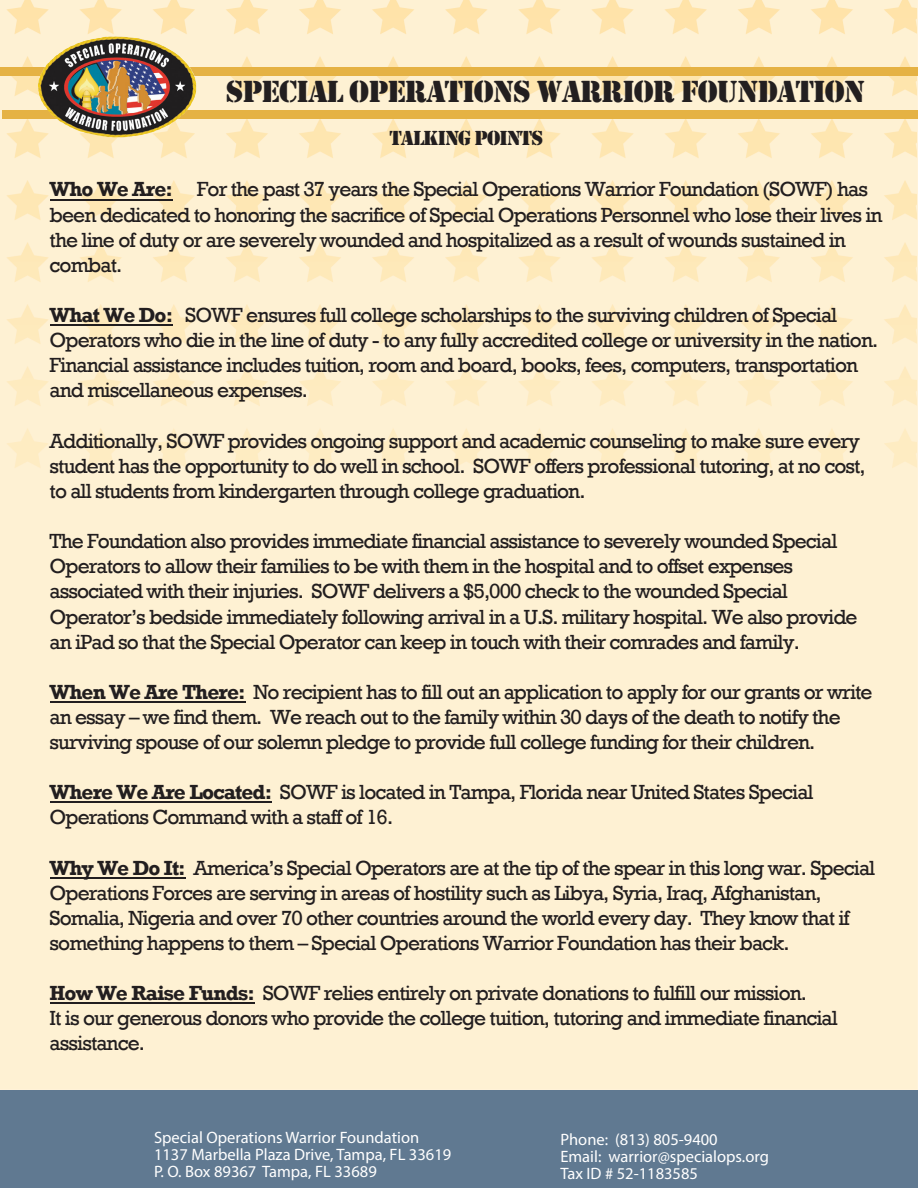
<style>
.page{position:relative;width:918px;height:1188px;background:#fff}
.page>*{position:absolute;margin:0;border:0;box-sizing:border-box;transform-origin:0 0}
.Normal_text{font:31.5px "Stencil";letter-spacing:-.03em;color:#231f20}
.t1{font:21px/25px "Rockwell";letter-spacing:-.045em;color:#221e1f}
.t2{font:21px "Stencil";letter-spacing:-.045em;color:#221e1f}
.Normal_text-2{font:16.5px "Myriad Pro";color:#fff}
.s1{font-weight:700}
</style>
<div class="page">
<div style="left:0;top:1090px;width:918px;height:98px;background:#607991"></div>
<div style="left:0;top:0;width:917px;height:1088px;background:#fef1d3"></div>
<div style="left:2px;top:110px;width:916px;height:9px;background:#e5b244"></div>
<div style="left:0;top:68px;width:918px;height:8px;background:#e5b244"></div>
<img style="left:38px;top:36px;width:159px;height:101px">
<hr style="left:50px;top:1002px;width:205px;height:2px;background:#221e1f">
<hr style="left:50px;top:877px;width:135px;height:1px;background:#221e1f">
<hr style="left:50px;top:802px;width:222px;height:1px;background:#221e1f">
<hr style="left:50px;top:701px;width:195px;height:2px;background:#221e1f">
<hr style="left:50px;top:324px;width:123px;height:2px;background:#221e1f">
<hr style="left:50px;top:199px;width:122px;height:1px;background:#221e1f">
<p class="Normal_text" style="left:226px;top:73px;width:641px">SPECIAL OPERATIONS WARRIOR FOUNDATION</p>
<p class="t2" style="left:389px;top:126px;width:155px">TALKING POINTS</p>
<p class="t1" style="left:50px;top:177px;width:835px"><span class="s1">Who We Are:</span> For the past 37 years the Special Operations Warrior Foundation (SOWF) has been dedicated to honoring the sacrifice of Special Operations Personnel who lose their lives in the line of duty or are severely wounded and hospitalized as a result of wounds sustained in combat.</p>
<p class="t1" style="left:50px;top:303px;width:830px"><span class="s1">What We Do:</span> SOWF ensures full college scholarships to the surviving children of Special Operators who die in the line of duty - to any fully accredited college or university in the nation.<br>Financial assistance includes tuition, room and board, books, fees, computers, transportation and miscellaneous expenses.</p>
<p class="t1" style="left:50px;top:428px;width:818px">Additionally, SOWF provides ongoing support and academic counseling to make sure every student has the opportunity to do well in school. SOWF offers professional tutoring, at no cost, to all students from kindergarten through college graduation.</p>
<p class="t1" style="left:50px;top:529px;width:809px">The Foundation also provides immediate financial assistance to severely wounded Special Operators to allow their families to be with them in the hospital and to offset expenses associated with their injuries. SOWF delivers a $5,000 check to the wounded Special Operator’s bedside immediately following arrival in a U.S. military hospital. We also provide an iPad so that the Special Operator can keep in touch with their comrades and family.</p>
<p class="t1" style="left:50px;top:680px;width:825px"><span class="s1">When We Are There:</span> No recipient has to fill out an application to apply for our grants or write an essay – we find them. We reach out to the family within 30 days of the death to notify the surviving spouse of our solemn pledge to provide full college funding for their children.</p>
<p class="t1" style="left:50px;top:780px;width:766px"><span class="s1">Where We Are Located:</span> SOWF is located in Tampa, Florida near United States Special<br>Operations Command with a staff of 16.</p>
<p class="t1" style="left:50px;top:855px;width:827px"><span class="s1">Why We Do It:</span> America’s Special Operators are at the tip of the spear in this long war. Special Operations Forces are serving in areas of hostility such as Libya, Syria, Iraq, Afghanistan, Somalia, Nigeria and over 70 other countries around the world every day. They know that if something happens to them – Special Operations Warrior Foundation has their back.</p>
<p class="t1" style="left:50px;top:981px;width:790px"><span class="s1">How We Raise Funds:</span> SOWF relies entirely on private donations to fulfill our mission.<br>It is our generous donors who provide the college tuition, tutoring and immediate financial assistance.</p>
<p class="Normal_text-2" style="left:154px;top:1127px;width:267px">Special Operations Warrior Foundation</p>
<p class="Normal_text-2" style="left:560px;top:1129px;width:159px">Phone: (813) 805-9400</p>
<p class="Normal_text-2" style="left:154px;top:1144px;width:299px">1137 Marbella Plaza Drive, Tampa, FL 33619</p>
<p class="Normal_text-2" style="left:560px;top:1146px;width:210px">Email: warrior@specialops.org</p>
<p class="Normal_text-2" style="left:154px;top:1161px;width:224px">P. O. Box 89367 Tampa, FL 33689</p>
<p class="Normal_text-2" style="left:560px;top:1163px;width:139px">Tax ID # 52-1183585</p>
</div>
